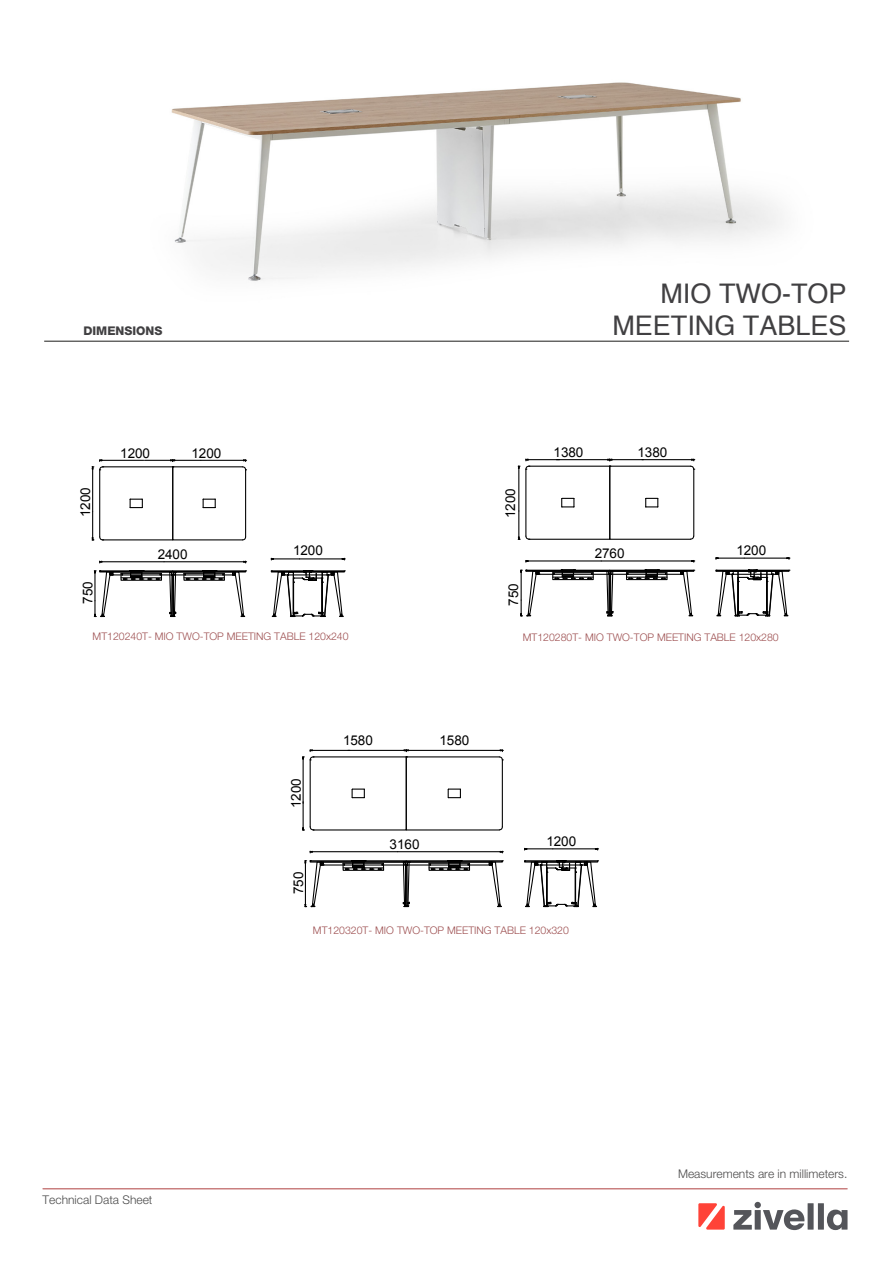
<style>
.page{position:relative;width:893px;height:1263px;background:#fff}
.page>*{position:absolute;margin:0;border:0;box-sizing:border-box;transform-origin:0 0}
.t1{font:27px/32.4px "Helvetica";color:#414042;text-align:right}
.t2{font:13.5px "Arial";letter-spacing:-.005em;color:#000}
.t3{font:300 12px "Helvetica Neue LT Pro";color:#4d4c4c}
.t4{font:300 12px "Helvetica Neue LT Pro";color:#4c4c4c}
.t5{font:800 12px "Helvetica Neue LT Pro";color:#414042}
.t6{font:300 10.5px "Helvetica Neue LT Pro";color:#9d4f50}
</style>
<div class="page">
<img style="left:45px;top:82px;width:805px;height:260px">
<hr style="left:44px;top:341px;width:805px;height:1px;background:#1d1d1b">
<hr style="left:43px;top:1188px;width:804px;height:1px;background:#b85050">
<hr style="left:744px;top:558px;width:43px;height:1px;background:#000">
<svg style="left:715px;top:557px;width:29px;height:2px"></svg>
<div style="left:536px;top:571px;width:73px;height:4px;border:1px solid #000"></div>
<div style="left:610px;top:571px;width:73px;height:4px;border:1px solid #000"></div>
<div style="left:609px;top:570px;width:85px;height:2px;border:1px solid #000"></div>
<div style="left:552px;top:572px;width:42px;height:8px;border:1px solid #000"></div>
<div style="left:626px;top:572px;width:42px;height:8px;border:1px solid #000"></div>
<svg style="left:606px;top:570px;width:8px;height:47px"></svg>
<svg style="left:626px;top:569px;width:41px;height:10px"></svg>
<hr style="left:528px;top:560px;width:73px;height:1px;background:#000">
<hr style="left:601px;top:560px;width:91px;height:1px;background:#000">
<svg style="left:520px;top:570px;width:20px;height:47px"></svg>
<svg style="left:680px;top:570px;width:15px;height:47px"></svg>
<div style="left:525px;top:570px;width:85px;height:2px;border:1px solid #000"></div>
<svg style="left:518px;top:459px;width:177px;height:81px"></svg>
<svg style="left:552px;top:569px;width:42px;height:10px"></svg>
<svg style="left:716px;top:569px;width:74px;height:48px"></svg>
<hr style="left:102px;top:561px;width:62px;height:1px;background:#000">
<hr style="left:164px;top:561px;width:80px;height:1px;background:#000">
<hr style="left:300px;top:558px;width:42px;height:1px;background:#000">
<svg style="left:271px;top:558px;width:29px;height:2px"></svg>
<div style="left:110px;top:571px;width:62px;height:4px;border:1px solid #000"></div>
<div style="left:172px;top:570px;width:74px;height:2px;border:1px solid #000"></div>
<div style="left:120px;top:573px;width:42px;height:8px;border:1px solid #000"></div>
<svg style="left:121px;top:570px;width:41px;height:10px"></svg>
<hr style="left:121px;top:577px;width:40px;height:1px;background:#000">
<div style="left:183px;top:573px;width:42px;height:8px;border:1px solid #000"></div>
<svg style="left:183px;top:570px;width:42px;height:10px"></svg>
<hr style="left:184px;top:577px;width:40px;height:1px;background:#000">
<svg style="left:232px;top:570px;width:15px;height:47px"></svg>
<svg style="left:271px;top:570px;width:74px;height:47px"></svg>
<svg style="left:169px;top:571px;width:8px;height:46px"></svg>
<svg style="left:92px;top:459px;width:155px;height:82px"></svg>
<svg style="left:94px;top:570px;width:20px;height:48px"></svg>
<hr style="left:312px;top:851px;width:86px;height:1px;background:#000">
<hr style="left:398px;top:851px;width:102px;height:1px;background:#000">
<hr style="left:553px;top:848px;width:42px;height:1px;background:#000">
<svg style="left:524px;top:848px;width:29px;height:2px"></svg>
<div style="left:321px;top:861px;width:85px;height:4px;border:1px solid #000"></div>
<div style="left:407px;top:861px;width:85px;height:4px;border:1px solid #000"></div>
<div style="left:406px;top:860px;width:97px;height:2px;border:1px solid #000"></div>
<div style="left:342px;top:863px;width:42px;height:8px;border:1px solid #000"></div>
<div style="left:428px;top:863px;width:42px;height:8px;border:1px solid #000"></div>
<div style="left:310px;top:860px;width:97px;height:2px;border:1px solid #000"></div>
<svg style="left:302px;top:749px;width:202px;height:82px"></svg>
<svg style="left:342px;top:860px;width:42px;height:10px"></svg>
<svg style="left:428px;top:860px;width:42px;height:10px"></svg>
<svg style="left:304px;top:860px;width:20px;height:48px"></svg>
<svg style="left:489px;top:860px;width:14px;height:48px"></svg>
<svg style="left:524px;top:860px;width:75px;height:48px"></svg>
<svg style="left:402px;top:861px;width:8px;height:46px"></svg>
<svg style="left:733px;top:1210px;width:19px;height:19px"></svg>
<div style="left:755px;top:1210px;width:6px;height:19px;background:#54555a"></div>
<div style="left:754px;top:1202px;width:7px;height:6px;background:#54555a;border-radius:50%"></div>
<svg style="left:763px;top:1209px;width:42px;height:21px"></svg>
<div style="left:808px;top:1203px;width:6px;height:26px;background:#54555a"></div>
<div style="left:818px;top:1203px;width:6px;height:26px;background:#54555a"></div>
<svg style="left:827px;top:1209px;width:20px;height:21px"></svg>
<svg style="left:698px;top:1203px;width:27px;height:26px"></svg>
<p class="t5" style="left:83px;top:324px;width:81px">DIMENSIONS</p>
<p class="t2" style="left:77px;top:517px;width:31px;rotate:-90deg">1200</p>
<p class="t2" style="left:120px;top:444px;width:31px">1200</p>
<p class="t2" style="left:191px;top:444px;width:31px">1200</p>
<h1 class="t1" style="left:612px;top:278px;width:236px">MIO TWO-TOP<br>MEETING TABLES</h1>
<p class="t2" style="left:502px;top:518px;width:31px;rotate:-90deg">1200</p>
<p class="t2" style="left:554px;top:443px;width:31px">1380</p>
<p class="t2" style="left:637px;top:443px;width:31px">1380</p>
<p class="t2" style="left:79px;top:604px;width:24px;rotate:-90deg">750</p>
<p class="t2" style="left:158px;top:545px;width:31px">2400</p>
<p class="t2" style="left:293px;top:541px;width:31px">1200</p>
<p class="t2" style="left:595px;top:544px;width:31px">2760</p>
<p class="t2" style="left:505px;top:606px;width:24px;rotate:-90deg">750</p>
<p class="t2" style="left:736px;top:542px;width:31px">1200</p>
<p class="t6" style="left:93px;top:630px;width:257px">MT120240T- MIO TWO-TOP MEETING TABLE 120x240</p>
<p class="t6" style="left:523px;top:631px;width:257px">MT120280T- MIO TWO-TOP MEETING TABLE 120x280</p>
<p class="t4" style="left:43px;top:1193px;width:111px">Technical Data Sheet</p>
<p class="t2" style="left:343px;top:732px;width:31px">1580</p>
<p class="t2" style="left:439px;top:732px;width:31px">1580</p>
<p class="t2" style="left:287px;top:808px;width:31px;rotate:-90deg">1200</p>
<p class="t2" style="left:290px;top:894px;width:24px;rotate:-90deg">750</p>
<p class="t2" style="left:390px;top:836px;width:31px">3160</p>
<p class="t2" style="left:546px;top:832px;width:31px">1200</p>
<p class="t6" style="left:313px;top:924px;width:257px">MT120320T- MIO TWO-TOP MEETING TABLE 120x320</p>
<p class="t3" style="left:678px;top:1167px;width:171px">Measurements are in millimeters.</p>
</div>
